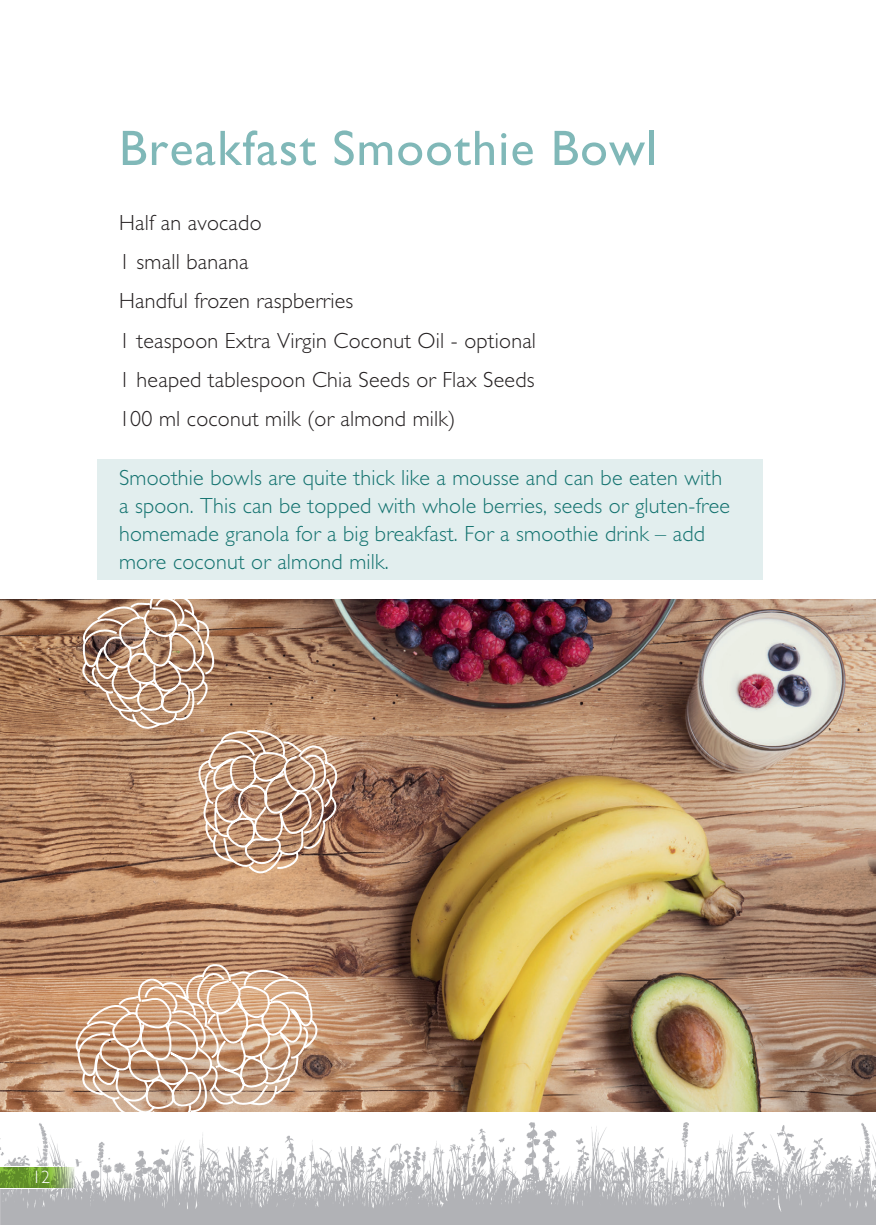
<style>
.page{position:relative;width:876px;height:1225px;background:#fff}
.page>*{position:absolute;margin:0;border:0;box-sizing:border-box;transform-origin:0 0}
.t1{font:50px "Gill Sans";letter-spacing:.025em;color:#80b8b8}
.t2{font:300 22px/28px "Gill Sans Std";letter-spacing:.01em;color:#147370}
.t3{font:300 22px/39.4px "Gill Sans Std";letter-spacing:.01em;color:#231f20}
.t4{font:300 18px "Gill Sans Std";color:#fff}
</style>
<div class="page">
<img style="left:0;top:1122px;width:876px;height:103px">
<img style="left:1px;top:1166px;width:74px;height:23px">
<svg style="left:0;top:1166px;width:1px;height:23px"></svg>
<div style="left:97px;top:459px;width:666px;height:121px;background:#e2eeee"></div>
<img style="left:0;top:600px;width:876px;height:511px">
<svg style="left:78px;top:599px;width:263px;height:281px;background:#b48c70"></svg>
<svg style="left:74px;top:960px;width:248px;height:172px"></svg>
<h1 class="t1" style="left:119px;top:119px;width:540px">Breakfast Smoothie Bowl</h1>
<p class="t3" style="left:119px;top:203px;width:418px">Half an avocado<br>1 small banana<br>Handful frozen raspberries<br>1 teaspoon Extra Virgin Coconut Oil - optional<br>1 heaped tablespoon Chia Seeds or Flax Seeds<br>100 ml coconut milk (or almond milk)</p>
<p class="t2" style="left:119px;top:464px;width:612px">Smoothie bowls are quite thick like a mousse and can be eaten with a spoon. This can be topped with whole berries, seeds or gluten-free homemade granola for a big breakfast. For a smoothie drink – add more coconut or almond milk.</p>
<p class="t4" style="left:32px;top:1167px;width:20px">12</p>
</div>
